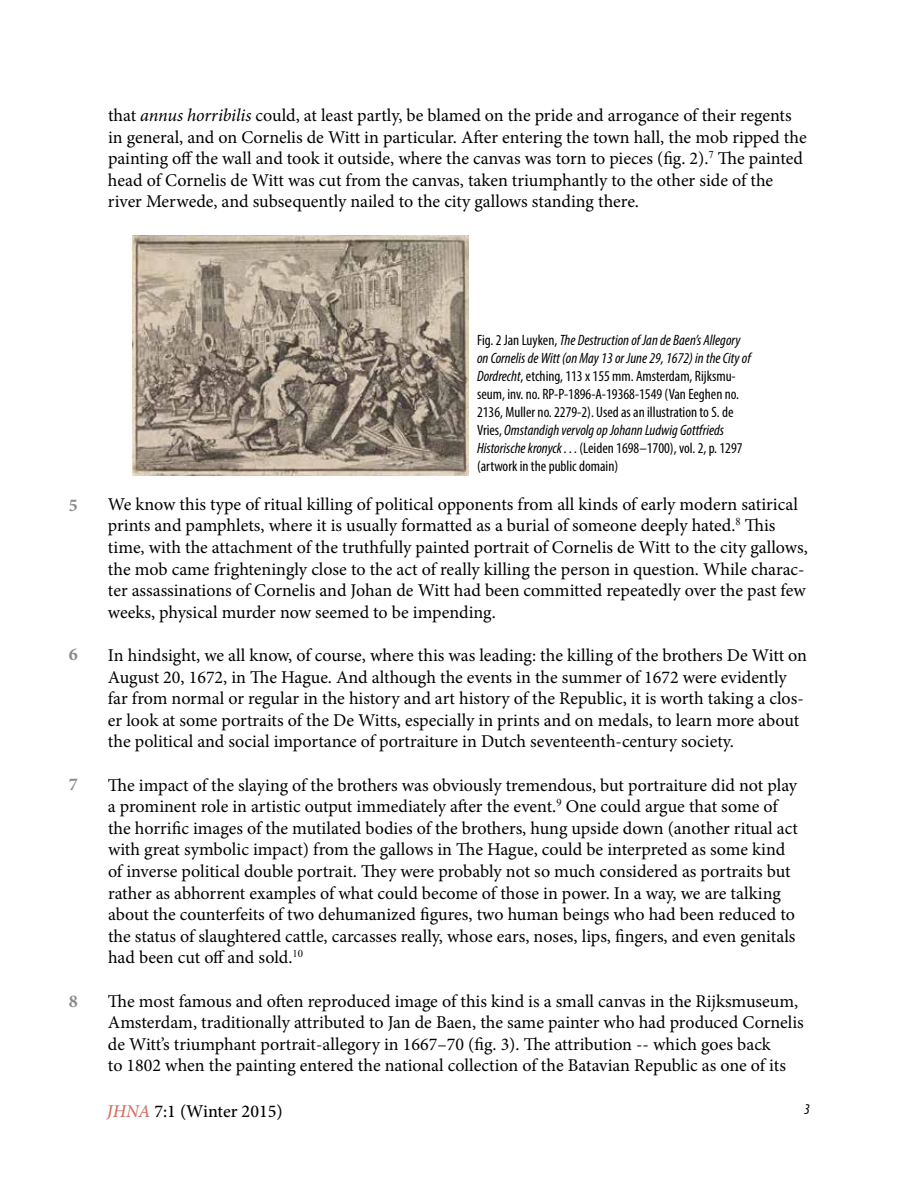
<style>
.page{position:relative;width:918px;height:1188px;background:#fff}
.page>*{position:absolute;margin:0;border:0;box-sizing:border-box;transform-origin:0 0}
.t1{font:18px/21.6px "Minion Pro";color:#000}
.t2{font:500 18px "Minion Pro";color:#000}
.t3{font:700 18px "Minion Pro";color:#888a8c}
.t4{font:condensed 15px/18px "Myriad Pro";color:#000}
.t5{font:italic condensed 15px "Myriad Pro";color:#000}
.s1{font-style:italic}
.s2{font-style:italic;color:#d46c62}
</style>
<div class="page">
<img style="left:133px;top:235px;width:336px;height:241px">
<p class="t1" style="left:108px;top:105px;width:700px">that <span class="s1">annus horribilis</span> could, at least partly, be blamed on the pride and arrogance of their regents in general, and on Cornelis de Witt in particular. After entering the town hall, the mob ripped the painting off the wall and took it outside, where the canvas was torn to pieces (fig. 2).<sup>7</sup> The painted head of Cornelis de Witt was cut from the canvas, taken triumphantly to the other side of the river Merwede, and subsequently nailed to the city gallows standing there.</p>
<p class="t3" style="left:69px;top:493px;width:10px">5</p>
<p class="t3" style="left:69px;top:642px;width:10px">6</p>
<p class="t3" style="left:69px;top:771px;width:10px">7</p>
<p class="t3" style="left:69px;top:989px;width:10px">8</p>
<p class="t4" style="left:477px;top:331px;width:275px">Fig. 2 Jan Luyken, <span class="s1">The Destruction of Jan de Baen’s Allegory on Cornelis de Witt (on May 13 or June 29, 1672) in the City of Dordrecht</span>, etching, 113 x 155 mm. Amsterdam, Rijksmu&shy;seum, inv. no. RP-P-1896-A-19368-1549 (Van Eeghen no.<br>2136, Muller no. 2279-2). Used as an illustration to S. de Vries, <span class="s1">Omstandigh vervolg op Johann Ludwig Gottfrieds Historische kronyck . . .</span> (Leiden 1698–1700), vol. 2, p. 1297 (artwork in the public domain)</p>
<p class="t1" style="left:108px;top:493px;width:701px">We know this type of ritual killing of political opponents from all kinds of early modern satirical prints and pamphlets, where it is usually formatted as a burial of someone deeply hated.<sup>8</sup> This time, with the attachment of the truthfully painted portrait of Cornelis de Witt to the city gallows, the mob came frighteningly close to the act of really killing the person in question. While charac&shy;ter assassinations of Cornelis and Johan de Witt had been committed repeatedly over the past few weeks, physical murder now seemed to be impending.</p>
<p class="t1" style="left:108px;top:645px;width:701px">In hindsight, we all know, of course, where this was leading: the killing of the brothers De Witt on August 20, 1672, in The Hague. And although the events in the summer of 1672 were evidently far from normal or regular in the history and art history of the Republic, it is worth taking a clos&shy;er look at some portraits of the De Witts, especially in prints and on medals, to learn more about the political and social importance of portraiture in Dutch seventeenth-century society.</p>
<p class="t1" style="left:108px;top:774px;width:692px">The impact of the slaying of the brothers was obviously tremendous, but portraiture did not play a prominent role in artistic output immediately after the event.<sup>9</sup> One could argue that some of the horrific images of the mutilated bodies of the brothers, hung upside down (another ritual act with great symbolic impact) from the gallows in The Hague, could be interpreted as some kind of inverse political double portrait. They were probably not so much considered as portraits but rather as abhorrent examples of what could become of those in power. In a way, we are talking about the counterfeits of two dehumanized figures, two human beings who had been reduced to the status of slaughtered cattle, carcasses really, whose ears, noses, lips, fingers, and even genitals had been cut off and sold.<sup>10</sup></p>
<p class="t1" style="left:108px;top:990px;width:697px">The most famous and often reproduced image of this kind is a small canvas in the Rijksmuseum, Amsterdam, traditionally attributed to Jan de Baen, the same painter who had produced Cornelis de Witt’s triumphant portrait-allegory in 1667–70 (fig. 3). The attribution -- which goes back<br>to 1802 when the painting entered the national collection of the Batavian Republic as one of its</p>
<p class="t2" style="left:107px;top:1099px;width:177px"><span class="s2">JHNA</span> 7:1 (Winter 2015)</p>
<p class="t5" style="left:804px;top:1100px;width:7px">3</p>
</div>
